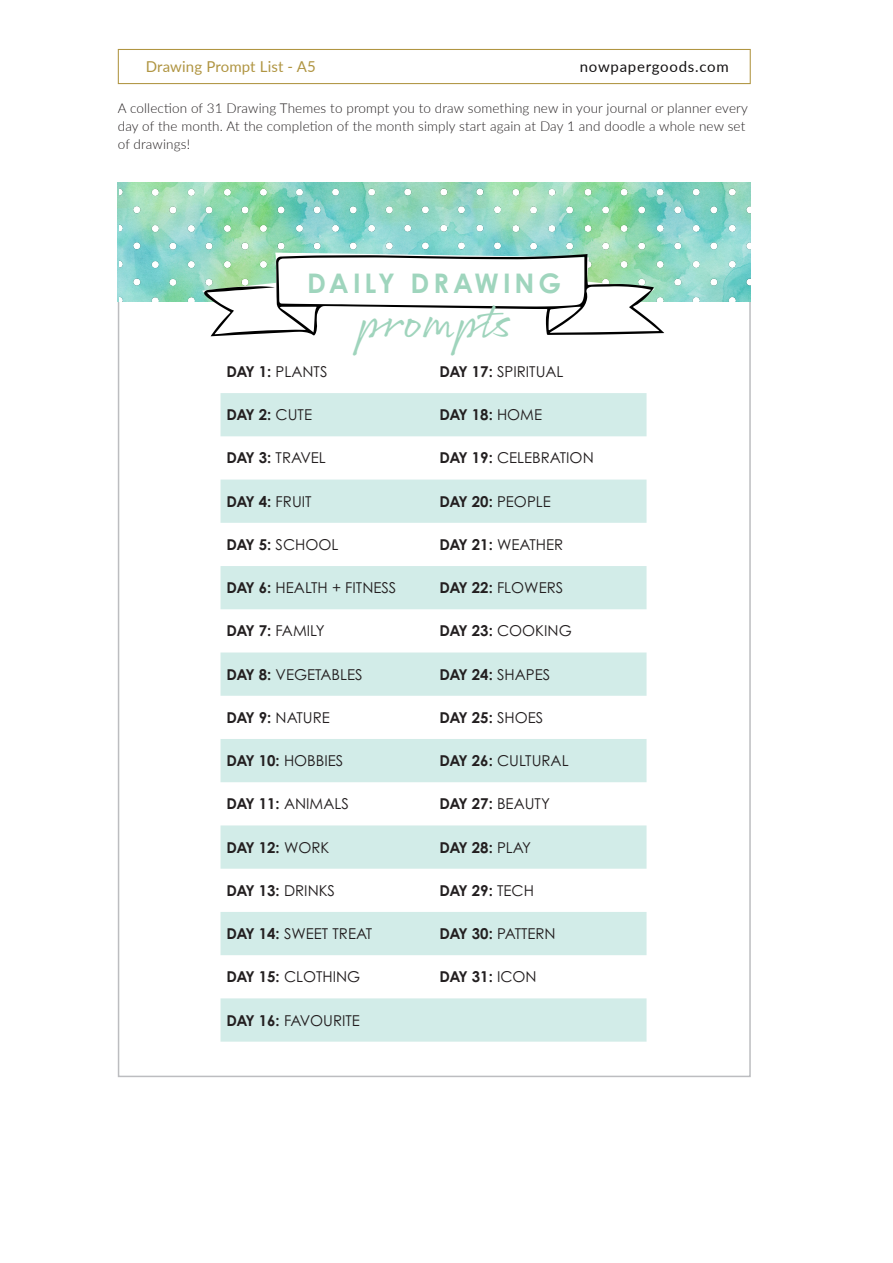
<style>
.page{position:relative;width:893px;height:1263px;background:#fff}
.page>*{position:absolute;margin:0;border:0;box-sizing:border-box;transform-origin:0 0}
.t1{font:48px "Rollerscript Smooth";color:#9fd4bc}
.t2{font:700 27px "Century Gothic Pro";letter-spacing:.15em;color:#9fd5bd}
.t3{font:15px "Century Gothic Pro";color:#231f20}
.t4{font:700 15px "Century Gothic Pro";letter-spacing:-.045em;color:#231f20}
.t5{font:15px "Lato";letter-spacing:.01em;color:#b09542}
.t6{font:15px "Lato";letter-spacing:.05em;color:#151314}
.t7{font:300 13.5px/18px "Lato";letter-spacing:.01em;color:#231f20}
.s1{font-weight:700}
.s2{font-weight:400}
</style>
<div class="page">
<svg style="left:220px;top:393px;width:426px;height:649px;fill:#d2ece8"></svg>
<img style="left:119px;top:183px;width:632px;height:118px">
<svg style="left:202px;top:253px;width:475px;height:84px"></svg>
<div style="left:118px;top:49px;width:633px;height:35px;background:#fff;border:1px solid #b09542"></div>
<p class="t6" style="left:580px;top:56px;width:150px">nowpapergoods.com</p>
<p class="t5" style="left:146px;top:56px;width:171px">Drawing Prompt List - A5</p>
<p class="t7" style="left:118px;top:99px;width:631px">A collection of 31 Drawing Themes to prompt you to draw something new in your journal or planner every day of the month. At the completion of the month simply start again at Day 1 and doodle a whole new set of drawings!</p>
<p class="t2" style="left:307px;top:266px;width:256px">DAILY DRAWING</p>
<p class="t1" style="left:357px;top:292px;width:155px">prompts</p>
<p class="t3" style="left:226px;top:362px;width:102px"><span class="s1">DAY 1:</span> PLANTS</p>
<p class="t3" style="left:440px;top:362px;width:126px"><span class="s1">DAY 17:</span> SPIRITUAL</p>
<p class="t4" style="left:226px;top:405px;width:87px">DAY 2: <span class="s2">CUTE</span></p>
<p class="t4" style="left:440px;top:405px;width:104px">DAY 18: <span class="s2">HOME</span></p>
<p class="t3" style="left:226px;top:449px;width:101px"><span class="s1">DAY 3:</span> TRAVEL</p>
<p class="t3" style="left:440px;top:449px;width:156px"><span class="s1">DAY 19:</span> CELEBRATION</p>
<p class="t4" style="left:226px;top:492px;width:87px">DAY 4: <span class="s2">FRUIT</span></p>
<p class="t4" style="left:440px;top:492px;width:113px">DAY 20: <span class="s2">PEOPLE</span></p>
<p class="t3" style="left:226px;top:535px;width:114px"><span class="s1">DAY 5:</span> SCHOOL</p>
<p class="t3" style="left:440px;top:535px;width:125px"><span class="s1">DAY 21:</span> WEATHER</p>
<p class="t3" style="left:226px;top:579px;width:171px"><span class="s1">DAY 6:</span> HEALTH + FITNESS</p>
<p class="t3" style="left:440px;top:579px;width:125px"><span class="s1">DAY 22:</span> FLOWERS</p>
<p class="t3" style="left:226px;top:622px;width:100px"><span class="s1">DAY 7:</span> FAMILY</p>
<p class="t3" style="left:440px;top:622px;width:134px"><span class="s1">DAY 23:</span> COOKING</p>
<p class="t3" style="left:226px;top:665px;width:138px"><span class="s1">DAY 8:</span> VEGETABLES</p>
<p class="t4" style="left:440px;top:665px;width:112px">DAY 24: <span class="s2">SHAPES</span></p>
<p class="t3" style="left:226px;top:708px;width:105px"><span class="s1">DAY 9:</span> NATURE</p>
<p class="t4" style="left:440px;top:708px;width:105px">DAY 25: <span class="s2">SHOES</span></p>
<p class="t3" style="left:226px;top:751px;width:118px"><span class="s1">DAY 10:</span> HOBBIES</p>
<p class="t3" style="left:440px;top:751px;width:131px"><span class="s1">DAY 26:</span> CULTURAL</p>
<p class="t3" style="left:226px;top:795px;width:124px"><span class="s1">DAY 11:</span> ANIMALS</p>
<p class="t4" style="left:440px;top:794px;width:112px">DAY 27: <span class="s2">BEAUTY</span></p>
<p class="t4" style="left:226px;top:838px;width:104px">DAY 12: <span class="s2">WORK</span></p>
<p class="t4" style="left:440px;top:838px;width:93px">DAY 28: <span class="s2">PLAY</span></p>
<p class="t4" style="left:226px;top:881px;width:110px">DAY 13: <span class="s2">DRINKS</span></p>
<p class="t4" style="left:440px;top:881px;width:96px">DAY 29: <span class="s2">TECH</span></p>
<p class="t3" style="left:226px;top:924px;width:147px"><span class="s1">DAY 14:</span> SWEET TREAT</p>
<p class="t3" style="left:440px;top:924px;width:118px"><span class="s1">DAY 30:</span> PATTERN</p>
<p class="t3" style="left:226px;top:968px;width:135px"><span class="s1">DAY 15:</span> CLOTHING</p>
<p class="t4" style="left:440px;top:967px;width:99px">DAY 31: <span class="s2">ICON</span></p>
<p class="t3" style="left:226px;top:1011px;width:135px"><span class="s1">DAY 16:</span> FAVOURITE</p>
</div>
